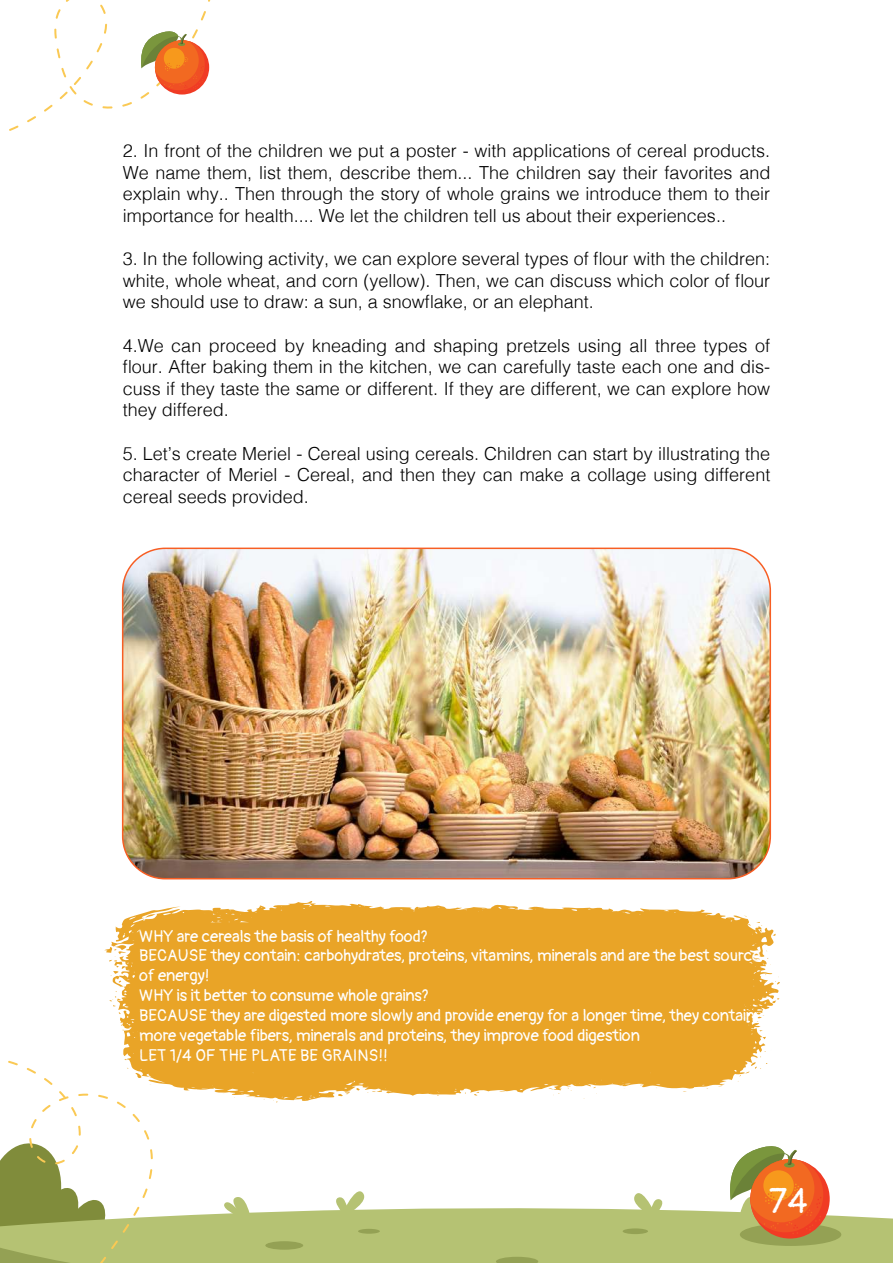
<style>
.page{position:relative;width:893px;height:1263px;background:#fff}
.page>*{position:absolute;margin:0;border:0;box-sizing:border-box;transform-origin:0 0}
.t1{font:34.95px "Pangolin";color:#fff}
.t2{font:300 18px/21.6px "Helvetica";color:#000;text-align:justify}
.t3{font:16.5px/19.8px "Pangolin";color:#fff}
</style>
<div class="page">
<svg style="left:9px;top:0;width:202px;height:131px"></svg>
<img style="left:123px;top:548px;width:647px;height:331px">
<div style="left:122px;top:548px;width:649px;height:331px;border:2px solid #f75e24;border-radius:43px"></div>
<svg style="left:111px;top:901px;width:668px;height:149px;fill:#e9a427"></svg>
<svg style="left:772px;top:998px;width:7px;height:6px"></svg>
<svg style="left:145px;top:914px;width:11px;height:4px"></svg>
<svg style="left:775px;top:977px;width:5px;height:7px"></svg>
<svg style="left:121px;top:1024px;width:3px;height:6px"></svg>
<svg style="left:767px;top:958px;width:4px;height:7px"></svg>
<svg style="left:765px;top:944px;width:2px;height:8px"></svg>
<svg style="left:756px;top:1012px;width:9px;height:10px"></svg>
<svg style="left:748px;top:922px;width:15px;height:11px"></svg>
<svg style="left:0;top:1050px;width:893px;height:213px"></svg>
<svg style="left:104px;top:945px;width:23px;height:69px"></svg>
<p class="t2" style="left:123px;top:139px;width:649px">2. In front of the children we put a poster - with applications of cereal products.<br>We name them, list them, describe them... The children say their favorites and explain why.. Then through the story of whole grains we introduce them to their importance for health.... We let the children tell us about their experiences..</p>
<p class="t2" style="left:123px;top:247px;width:649px">3. In the following activity, we can explore several types of flour with the children: white, whole wheat, and corn (yellow). Then, we can discuss which color of flour we should use to draw: a sun, a snowflake, or an elephant.</p>
<p class="t2" style="left:123px;top:333px;width:649px">4.We can proceed by kneading and shaping pretzels using all three types of flour. After baking them in the kitchen, we can carefully taste each one and dis&shy;cuss if they taste the same or different. If they are different, we can explore how they differed.</p>
<p class="t2" style="left:123px;top:441px;width:649px">5. Let’s create Meriel - Cereal using cereals. Children can start by illustrating the character of Meriel - Cereal, and then they can make a collage using different cereal seeds provided.</p>
<p class="t3" style="left:139px;top:923px;width:623px">WHY are cereals the basis of healthy food?<br>BECAUSE they contain: carbohydrates, proteins, vitamins, minerals and are the best source of energy!<br>WHY is it better to consume whole grains?<br>BECAUSE they are digested more slowly and provide energy for a longer time, they contain more vegetable fibers, minerals and proteins, they improve food digestion<br>LET 1/4 OF THE PLATE BE GRAINS!!</p>
<h1 class="t1" style="left:769px;top:1169px;width:40px">74</h1>
</div>
